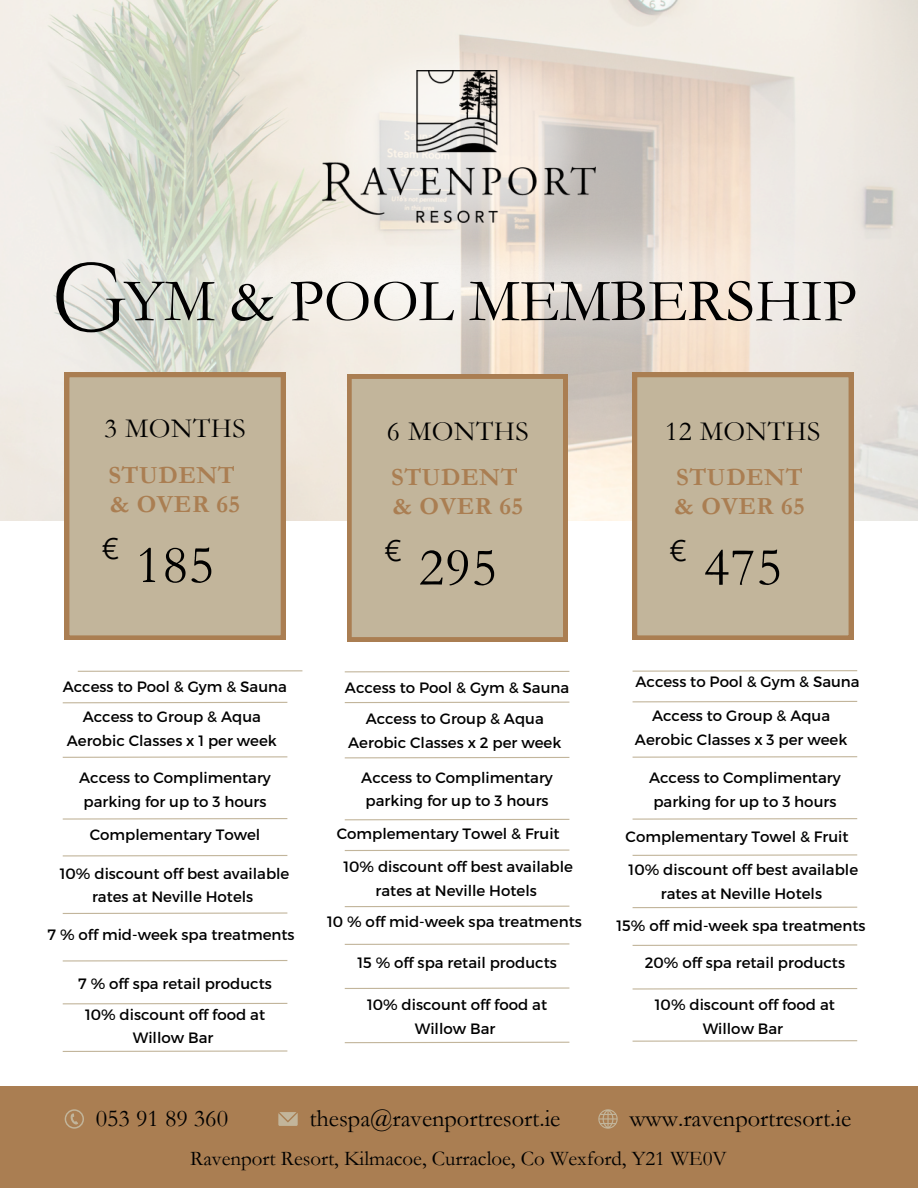
<style>
.page{position:relative;width:918px;height:1188px;background:#fff}
.page>*{position:absolute;margin:0;border:0;box-sizing:border-box;transform-origin:0 0}
.t1{font:96.45px "Cinzel Decorative";color:#000}
.t2{font:60.9px "Garamond";color:#000}
.t3{font:54.15px "Garamond";letter-spacing:.02em;color:#000}
.t4{font:29.55px "Avenir LT Pro";color:#000}
.t5{font:27.9px "Garamond";letter-spacing:.02em;color:#000}
.t6{font:700 24.9px/29.2px "Garamond";letter-spacing:.02em;color:#aa7e52}
.t7{font:24.3px "Garamond";color:#000}
.t8{font:21px "Garamond";color:#000}
.t9{font:15px/23.7px "Montserrat";color:#000;text-align:center}
</style>
<div class="page">
<img style="left:0;top:0;width:918px;height:520px">
<img style="left:315px;top:29px;width:288px;height:149px">
<img style="left:0;top:178px;width:918px;height:248px">
<svg style="left:65px;top:373px;width:220px;height:266px;background:#c0b195"></svg>
<svg style="left:347px;top:374px;width:221px;height:267px;background:#c0b095"></svg>
<svg style="left:633px;top:373px;width:220px;height:266px;background:#c0b196"></svg>
<div style="left:0;top:1087px;width:918px;height:101px;background:#aa7e52"></div>
<svg style="left:65px;top:1109px;width:19px;height:20px"></svg>
<svg style="left:278px;top:1112px;width:20px;height:13px"></svg>
<svg style="left:598px;top:1109px;width:20px;height:20px"></svg>
<hr style="left:78px;top:670px;width:224px;height:2px;background:#c2b59b">
<hr style="left:63px;top:702px;width:224px;height:1px;background:#c2b59b">
<hr style="left:63px;top:756px;width:224px;height:2px;background:#c2b59b">
<hr style="left:63px;top:818px;width:224px;height:2px;background:#c2b59b">
<hr style="left:63px;top:855px;width:224px;height:1px;background:#c2b59b">
<hr style="left:63px;top:912px;width:224px;height:2px;background:#c2b59b">
<hr style="left:345px;top:671px;width:224px;height:1px;background:#c2b59b">
<hr style="left:345px;top:702px;width:224px;height:1px;background:#c2b59b">
<hr style="left:345px;top:757px;width:224px;height:1px;background:#c2b59b">
<hr style="left:345px;top:819px;width:224px;height:1px;background:#c2b59b">
<hr style="left:345px;top:906px;width:224px;height:1px;background:#c2b59b">
<hr style="left:633px;top:670px;width:224px;height:2px;background:#c2b59b">
<hr style="left:633px;top:701px;width:224px;height:1px;background:#c2b59b">
<hr style="left:633px;top:756px;width:224px;height:2px;background:#c2b59b">
<hr style="left:633px;top:818px;width:224px;height:2px;background:#c2b59b">
<hr style="left:633px;top:854px;width:224px;height:2px;background:#c2b59b">
<hr style="left:633px;top:907px;width:224px;height:1px;background:#c2b59b">
<hr style="left:345px;top:850px;width:224px;height:1px;background:#c2b59b">
<hr style="left:63px;top:960px;width:224px;height:2px;background:#c2b59b">
<hr style="left:345px;top:943px;width:224px;height:2px;background:#c2b59b">
<hr style="left:633px;top:944px;width:224px;height:2px;background:#c2b59b">
<hr style="left:63px;top:1003px;width:224px;height:1px;background:#c2b59b">
<hr style="left:63px;top:1050px;width:224px;height:2px;background:#c2b59b">
<hr style="left:345px;top:1042px;width:224px;height:1px;background:#c2b59b">
<hr style="left:345px;top:987px;width:224px;height:2px;background:#c2b59b">
<hr style="left:633px;top:988px;width:224px;height:2px;background:#c2b59b">
<hr style="left:633px;top:1040px;width:224px;height:2px;background:#c2b59b">
<img style="left:322px;top:71px;width:274px;height:152px">
<p class="t1" style="left:51px;top:237px;width:78px">g</p>
<h2 class="t2" style="left:124px;top:268px;width:734px">YM &amp; POOL MEMBERSHIP</h2>
<p class="t5" style="left:104px;top:413px;width:143px">3 MONTHS</p>
<h4 class="t5" style="left:387px;top:416px;width:143px">6 MONTHS</h4>
<h4 class="t5" style="left:665px;top:416px;width:157px">12 MONTHS</h4>
<p class="t6" style="left:108px;top:460px;width:133px">STUDENT &amp; OVER 65</p>
<h3 class="t6" style="left:391px;top:463px;width:133px">STUDENT &amp; OVER 65</h3>
<h3 class="t6" style="left:674px;top:463px;width:132px">STUDENT &amp; OVER 65</h3>
<p class="t4" style="left:102px;top:536px;width:19px">€</p>
<p class="t3" style="left:136px;top:535px;width:80px">185</p>
<h1 class="t4" style="left:385px;top:539px;width:19px">€</h1>
<p class="t3" style="left:419px;top:538px;width:80px">295</p>
<h2 class="t4" style="left:670px;top:538px;width:19px">€</h2>
<p class="t3" style="left:704px;top:538px;width:80px">475</p>
<p class="t9" style="left:636px;top:669px;width:226px">Access to Pool &amp; Gym &amp; Sauna</p>
<p class="t9" style="left:63px;top:674px;width:226px">Access to Pool &amp; Gym &amp; Sauna</p>
<p class="t9" style="left:345px;top:675px;width:226px">Access to Pool &amp; Gym &amp; Sauna</p>
<p class="t9" style="left:348px;top:706px;width:215px">Access to Group &amp; Aqua<br>Aerobic Classes x 2 per week</p>
<p class="t9" style="left:67px;top:704px;width:212px">Access to Group &amp; Aqua<br>Aerobic Classes x 1 per week</p>
<p class="t9" style="left:635px;top:703px;width:214px">Access to Group &amp; Aqua<br>Aerobic Classes x 3 per week</p>
<p class="t9" style="left:649px;top:765px;width:193px;text-align:left">Access to Complimentary parking for up to 3 hours</p>
<p class="t9" style="left:361px;top:765px;width:193px;text-align:left">Access to Complimentary parking for up to 3 hours</p>
<p class="t9" style="left:79px;top:765px;width:193px;text-align:left">Access to Complimentary parking for up to 3 hours</p>
<p class="t9" style="left:90px;top:822px;width:172px">Complementary Towel</p>
<p class="t9" style="left:337px;top:821px;width:224px">Complementary Towel &amp; Fruit</p>
<p class="t9" style="left:626px;top:824px;width:224px">Complementary Towel &amp; Fruit</p>
<p class="t9" style="left:60px;top:861px;width:231px">10% discount off best available rates at Neville Hotels</p>
<p class="t9" style="left:343px;top:855px;width:231px">10% discount off best available rates at Neville Hotels</p>
<p class="t9" style="left:629px;top:857px;width:231px">10% discount off best available rates at Neville Hotels</p>
<p class="t9" style="left:48px;top:922px;width:249px">7 % off mid-week spa treatments</p>
<p class="t9" style="left:78px;top:971px;width:195px">7 % off spa retail products</p>
<p class="t9" style="left:85px;top:1002px;width:182px">10% discount off food at<br>Willow Bar</p>
<p class="t9" style="left:327px;top:909px;width:256px">10 % off mid-week spa treatments</p>
<p class="t9" style="left:357px;top:950px;width:201px">15 % off spa retail products</p>
<p class="t9" style="left:367px;top:993px;width:182px">10% discount off food at<br>Willow Bar</p>
<p class="t9" style="left:616px;top:913px;width:251px">15% off mid-week spa treatments</p>
<p class="t9" style="left:645px;top:950px;width:202px">20% off spa retail products</p>
<p class="t9" style="left:655px;top:992px;width:182px">10% discount off food at<br>Willow Bar</p>
<p class="t7" style="left:96px;top:1105px;width:134px">053 91 89 360</p>
<h2 class="t7" style="left:309px;top:1105px;width:252px">thespa@ravenportresort.ie</h2>
<h3 class="t7" style="left:629px;top:1105px;width:223px">www.ravenportresort.ie</h3>
<p class="t8" style="left:190px;top:1147px;width:538px">Ravenport Resort, Kilmacoe, Curracloe, Co Wexford, Y21 WE0V</p>
</div>
